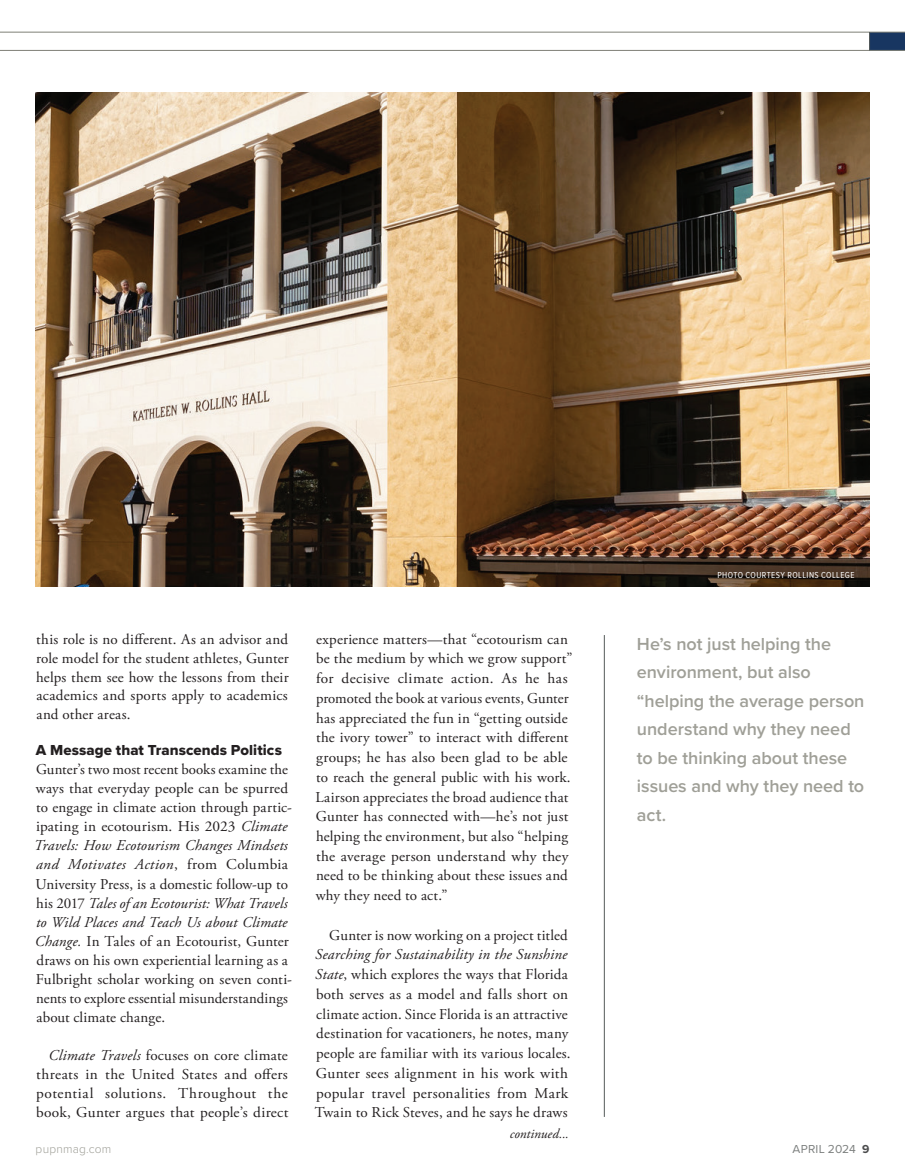
<style>
.page{position:relative;width:905px;height:1175px;background:#fff}
.page>*{position:absolute;margin:0;border:0;box-sizing:border-box;transform-origin:0 0}
.t1{font:600 18px/28.5px "Proxima Nova";color:#9f9f97}
.t2{font:15px/19.6px "Adobe Garamond Pro";letter-spacing:.01em;color:#231f20}
.t3{font:15px "Proxima Nova Extrabld";letter-spacing:.005em;color:#231f20}
.t4{font:italic 13.5px "Adobe Garamond Pro";color:#231f20}
.t5{font:300 12px "Proxima Nova";letter-spacing:.015em;color:#9f9f97}
.t6{font:12px "Proxima Nova";letter-spacing:.015em;color:#7c7f7e}
.t7{font:9px "Proxima Nova Cond";letter-spacing:.045em;color:#fff}
.s1{font-style:italic}
.s2{font-weight:700;color:#4b4c4d}
</style>
<div class="page">
<img style="left:36px;top:93px;width:833px;height:493px">
<div style="left:869px;top:32px;width:35px;height:18px;background:#183661"></div>
<hr style="left:0;top:32px;width:904px;height:1px;background:#7f8077">
<hr style="left:0;top:50px;width:904px;height:1px;background:#7f8077">
<svg style="left:869px;top:32px;width:1px;height:18px"></svg>
<hr style="left:604px;top:635px;width:1px;height:481px;background:#555b5a">
<p class="t2" style="left:36px;top:630px;width:254px;line-height:18.9px;text-align:justify">this role is no different. As an advisor and role model for the student athletes, Gunter helps them see how the lessons from their academics and sports apply to academics and other areas.</p>
<p class="t3" style="left:36px;top:739px;width:248px">A Message that Transcends Politics</p>
<p class="t2" style="left:34px;top:760px;width:259px;line-height:19px">Gunter’s two most recent books examine the ways that everyday people can be spurred to engage in climate action through partic&shy;ipating in ecotourism. His 2023 <span class="s1">Climate Travels: How Ecotourism Changes Mindsets and Motivates Action</span>, from Columbia University Press, is a domestic follow-up to his 2017 <span class="s1">Tales of an Ecotourist: What Travels to Wild Places and Teach Us about Climate Change.</span> In Tales of an Ecotourist, Gunter draws on his own experiential learning as a Fulbright scholar working on seven conti&shy;nents to explore essential misunderstandings about climate change.</p>
<p class="t2" style="left:36px;top:1046px;width:254px;line-height:19px;text-align:justify;text-indent:12px"><span class="s1">Climate Travels</span> focuses on core climate threats in the United States and offers potential solutions. Throughout the book, Gunter argues that people’s direct</p>
<p class="t2" style="left:315px;top:629px;width:258px">experience matters—that “ecotourism can be the medium by which we grow support” for decisive climate action. As he has promoted the book at various events, Gunter has appreciated the fun in “getting outside the ivory tower” to interact with different groups; he has also been glad to be able to reach the general public with his work.<br>Lairson appreciates the broad audience that Gunter has connected with—he’s not just helping the environment, but also “helping the average person understand why they need to be thinking about these issues and why they need to act.”</p>
<p class="t2" style="left:329px;top:925px;width:240px">Gunter is now working on a project titled</p>
<p class="t2" style="left:315px;top:945px;width:257px"><span class="s1">Searching for Sustainability in the Sunshine State</span>, which explores the ways that Florida both serves as a model and falls short on climate action. Since Florida is an attractive destination for vacationers, he notes, many people are familiar with its various locales.<br>Gunter sees alignment in his work with popular travel personalities from Mark Twain to Rick Steves, and he says he draws</p>
<p class="t4" style="left:510px;top:1125px;width:60px">continued...</p>
<p class="t7" style="left:717px;top:568px;width:139px">PHOTO COURTESY ROLLINS COLLEGE</p>
<p class="t1" style="left:637px;top:629px;width:229px">He’s not just helping the environment, but also “helping the average person understand why they need to be thinking about these issues and why they need to act.</p>
<p class="t5" style="left:36px;top:1139px;width:77px">pupnmag.com</p>
<p class="t6" style="left:792px;top:1139px;width:78px">APRIL 2024 <span class="s2">9</span></p>
</div>
